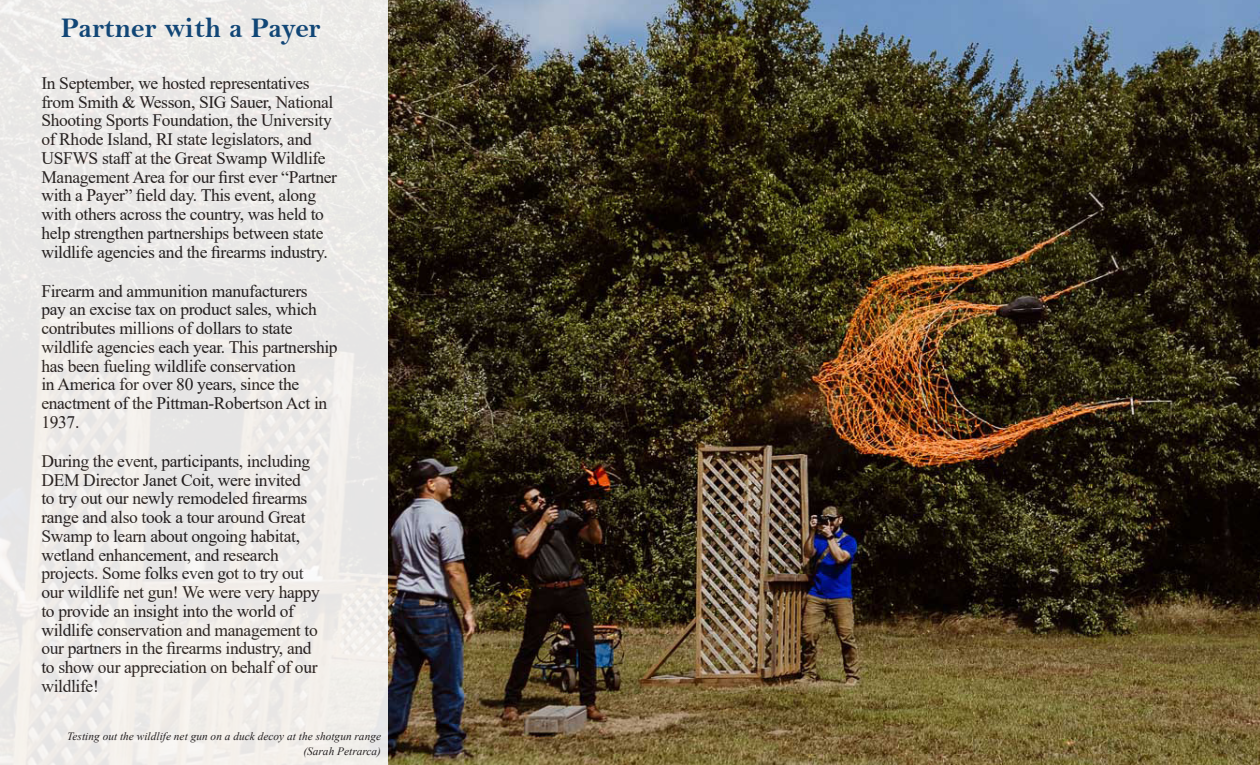
<style>
.page{position:relative;width:1260px;height:765px;background:#fff}
.page>*{position:absolute;margin:0;border:0;box-sizing:border-box;transform-origin:0 0}
.t1{font:28.75px "Bell MT Bold";letter-spacing:.005em;color:#114676}
.t2{font:17.5px/18.8px "Times New Roman";letter-spacing:-.02em;color:#231f20}
.t3{font:italic 11.25px "Times New Roman";letter-spacing:.005em;color:#231f20}
</style>
<div class="page">
<img style="left:388px;top:0;width:872px;height:765px">
<div style="left:0;top:0;width:388px;height:765px;background:#eceae7"></div>
<p class="t1" style="left:61px;top:11px;width:261px">Partner with a Payer</p>
<p class="t2" style="left:41px;top:73px;width:297px">In September, we hosted representatives from Smith &amp; Wesson, SIG Sauer, National Shooting Sports Foundation, the University of Rhode Island, RI state legislators, and USFWS staff at the Great Swamp Wildlife Management Area for our first ever “Partner with a Payer” field day. This event, along with others across the country, was held to help strengthen partnerships between state wildlife agencies and the firearms industry.</p>
<p class="t2" style="left:41px;top:281px;width:298px">Firearm and ammunition manufacturers<br>pay an excise tax on product sales, which contributes millions of dollars to state wildlife agencies each year. This partnership has been fueling wildlife conservation<br>in America for over 80 years, since the enactment of the Pittman-Robertson Act in 1937.</p>
<p class="t2" style="left:41px;top:451px;width:280px">During the event, participants, including DEM Director Janet Coit, were invited<br>to try out our newly remodeled firearms range and also took a tour around Great Swamp to learn about ongoing habitat, wetland enhancement, and research projects. Some folks even got to try out our wildlife net gun! We were very happy to provide an insight into the world of wildlife conservation and management to our partners in the firearms industry, and to show our appreciation on behalf of our wildlife!</p>
<p class="t3" style="left:67px;top:728px;width:315px">Testing out the wildlife net gun on a duck decoy at the shotgun range</p>
<p class="t3" style="left:303px;top:744px;width:79px">(Sarah Petrarca)</p>
</div>
